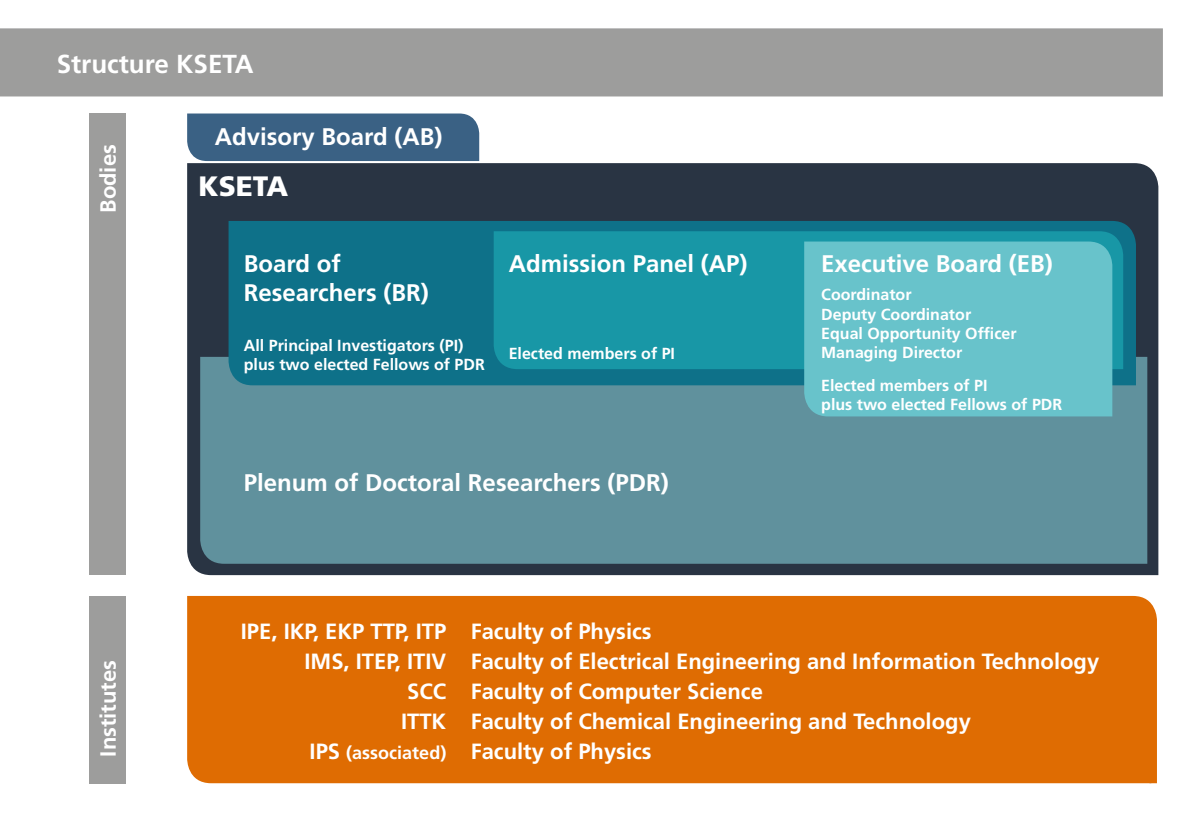
<style>
.page{position:relative;width:1191px;height:840px;background:#fff}
.page>*{position:absolute;margin:0;border:0;box-sizing:border-box;transform-origin:0 0}
.t1{font:900 28px "Frutiger LT Std";color:#fff}
.t2{font:700 26px "Frutiger LT Std";color:#fff}
.t3{font:700 24px/28.8px "Frutiger LT Std";color:#fff}
.t4{font:700 22px/30px "Frutiger LT Std";color:#fff;text-align:right}
.t5{font:700 18px "Frutiger LT Std";color:#fff}
.t6{font:700 16px/19.2px "Frutiger LT Std";color:#fff}
.s1{font-size:22px}
</style>
<div class="page">
<div style="left:0;top:28px;width:1162px;height:68px;background:#9d9d9c"></div>
<div style="left:187px;top:163px;width:971px;height:411px;background:#293443"></div>
<div style="left:200px;top:356px;width:947px;height:207px;background:#60919d"></div>
<div style="left:228px;top:221px;width:908px;height:164px;background:#0e7189"></div>
<div style="left:494px;top:231px;width:629px;height:138px;background:#1897a6"></div>
<div style="left:187px;top:113px;width:292px;height:48px;background:#3a6184"></div>
<div style="left:804px;top:241px;width:308px;height:175px;background:#68c3cb"></div>
<div style="left:89px;top:113px;width:37px;height:461px;background:#9d9d9c"></div>
<div style="left:89px;top:595px;width:37px;height:187px;background:#9d9d9c"></div>
<div style="left:187px;top:595px;width:970px;height:187px;background:#df6c02"></div>
<p class="t2" style="left:57px;top:49px;width:198px">Structure KSETA</p>
<p class="t4" style="left:93px;top:213px;width:70px;rotate:-90deg">Bodies</p>
<p class="t4" style="left:93px;top:756px;width:98px;rotate:-90deg">Institutes</p>
<p class="t3" style="left:215px;top:122px;width:229px">Advisory Board (AB)</p>
<p class="t1" style="left:198px;top:169px;width:91px">KSETA</p>
<p class="t3" style="left:244px;top:249px;width:186px">Board of<br>Researchers (BR)</p>
<p class="t6" style="left:244px;top:335px;width:242px">All Principal Investigators (PI) plus two elected Fellows of PDR</p>
<p class="t3" style="left:509px;top:249px;width:240px">Admission Panel (AP)</p>
<p class="t6" style="left:509px;top:344px;width:168px">Elected members of PI</p>
<p class="t3" style="left:244px;top:468px;width:426px">Plenum of Doctoral Researchers (PDR)</p>
<p class="t3" style="left:821px;top:249px;width:233px">Executive Board (EB)</p>
<p class="t6" style="left:821px;top:285px;width:197px">Coordinator<br>Deputy Coordinator<br>Equal Opportunity Officer<br>Managing Director</p>
<p class="t6" style="left:821px;top:376px;width:242px">Elected members of PI<br>plus two elected Fellows of PDR</p>
<p class="t4" style="left:241px;top:616px;width:207px">IPE, IKP, EKP TTP, ITP<br>IMS, ITEP, ITIV<br>SCC<br>ITTK</p>
<p class="t5" style="left:309px;top:742px;width:138px"><span class="s1">IPS</span> (associated)</p>
<p class="t4" style="left:471px;top:616px;width:630px;text-align:left">Faculty of Physics<br>Faculty of Electrical Engineering and Information Technology Faculty of Computer Science<br>Faculty of Chemical Engineering and Technology<br>Faculty of Physics</p>
</div>
